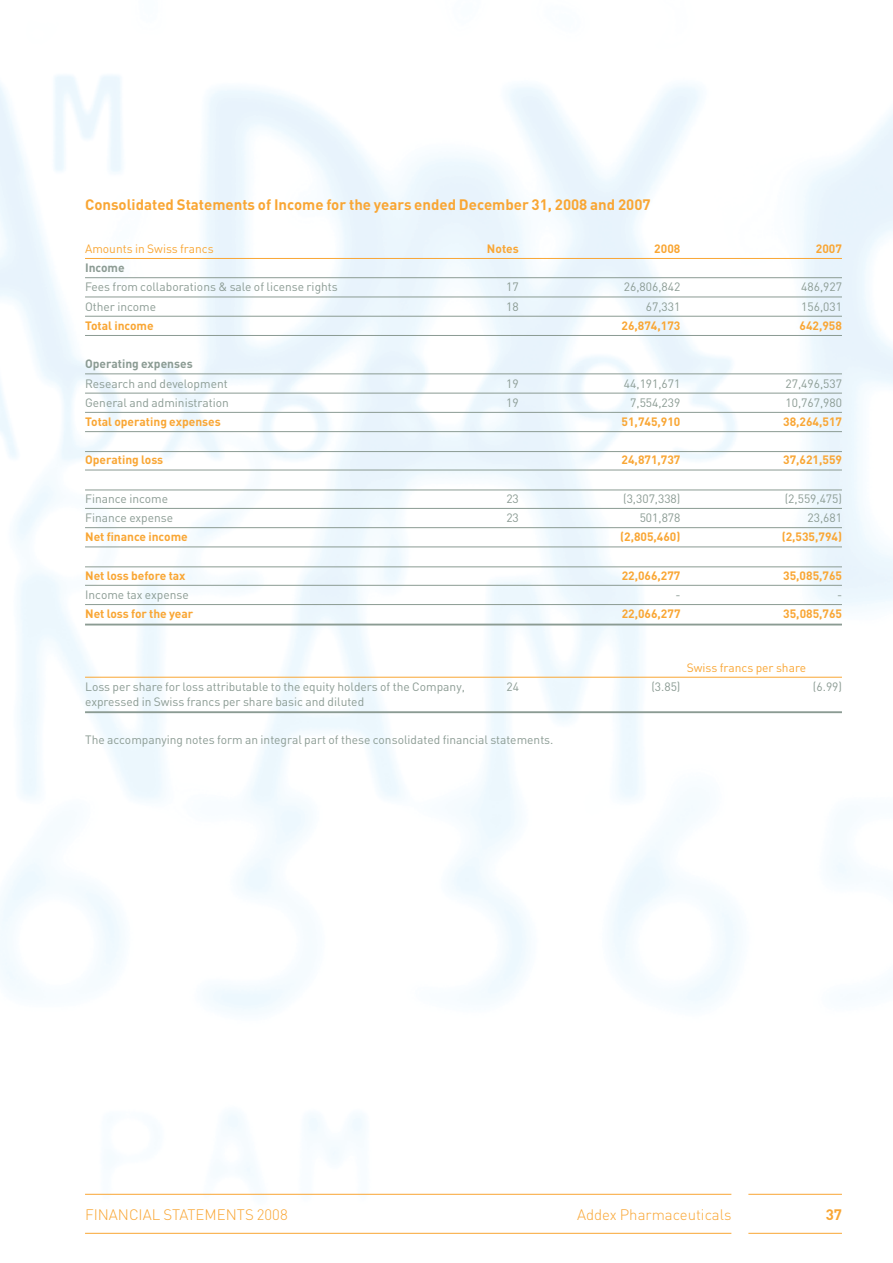
<style>
.page{position:relative;width:893px;height:1263px;background:#fff}
.page>*{position:absolute;margin:0;border:0;box-sizing:border-box;transform-origin:0 0}
.t1{font:700 15px "DIN";color:#f9a634}
.t2{font:300 15px "DIN";color:#f9a634}
.t3{font:12px "DIN";color:#8b9b93}
.t4{font:700 12px "DIN";color:#f9a634}
.t5{font:12px "DIN";color:#f9a634}
.t6{font:700 12px "DIN";color:#8b9b93}
</style>
<div class="page">
<hr style="left:85px;top:258px;width:757px;height:1px;background:#f9a634">
<hr style="left:85px;top:277px;width:757px;height:1px;background:#8b9b93">
<hr style="left:85px;top:297px;width:757px;height:1px;background:#8b9b93">
<hr style="left:85px;top:316px;width:757px;height:1px;background:#8b9b93">
<hr style="left:85px;top:335px;width:757px;height:1px;background:#8b9b93">
<hr style="left:85px;top:374px;width:757px;height:1px;background:#8b9b93">
<hr style="left:85px;top:393px;width:757px;height:1px;background:#8b9b93">
<hr style="left:85px;top:412px;width:757px;height:1px;background:#8b9b93">
<hr style="left:85px;top:431px;width:757px;height:1px;background:#8b9b93">
<hr style="left:85px;top:451px;width:757px;height:1px;background:#8b9b93">
<hr style="left:85px;top:470px;width:757px;height:1px;background:#8b9b93">
<hr style="left:85px;top:490px;width:757px;height:1px;background:#8b9b93">
<hr style="left:85px;top:508px;width:757px;height:1px;background:#8b9b93">
<hr style="left:85px;top:527px;width:757px;height:1px;background:#8b9b93">
<hr style="left:85px;top:547px;width:757px;height:1px;background:#8b9b93">
<hr style="left:85px;top:567px;width:757px;height:1px;background:#8b9b93">
<hr style="left:85px;top:585px;width:757px;height:1px;background:#8b9b93">
<hr style="left:85px;top:604px;width:757px;height:1px;background:#8b9b93">
<hr style="left:85px;top:624px;width:757px;height:1px;background:#8b9b93">
<hr style="left:85px;top:677px;width:757px;height:1px;background:#f9a634">
<hr style="left:85px;top:711px;width:757px;height:2px;background:#8b9b93">
<hr style="left:748px;top:1194px;width:94px;height:1px;background:#f9a634">
<hr style="left:748px;top:1233px;width:94px;height:1px;background:#f9a634">
<hr style="left:85px;top:1194px;width:646px;height:1px;background:#f9a634">
<hr style="left:85px;top:1233px;width:646px;height:1px;background:#f9a634">
<p class="t1" style="left:85px;top:195px;width:567px">Consolidated Statements of Income for the years ended December 31, 2008 and 2007</p>
<p class="t5" style="left:85px;top:241px;width:130px">Amounts in Swiss francs</p>
<p class="t4" style="left:487px;top:241px;width:33px">Notes</p>
<p class="t4" style="left:654px;top:241px;width:28px">2008</p>
<p class="t4" style="left:816px;top:241px;width:28px">2007</p>
<p class="t6" style="left:85px;top:260px;width:41px">Income</p>
<p class="t3" style="left:85px;top:280px;width:254px">Fees from collaborations &amp; sale of license rights</p>
<p class="t3" style="left:506px;top:280px;width:14px">17</p>
<p class="t3" style="left:624px;top:280px;width:58px">26,806,842</p>
<p class="t3" style="left:801px;top:280px;width:42px">486,927</p>
<p class="t3" style="left:85px;top:299px;width:73px">Other income</p>
<p class="t3" style="left:506px;top:299px;width:14px">18</p>
<p class="t3" style="left:646px;top:299px;width:36px">67,331</p>
<p class="t3" style="left:801px;top:299px;width:42px">156,031</p>
<p class="t4" style="left:85px;top:318px;width:70px">Total income</p>
<p class="t4" style="left:622px;top:318px;width:60px">26,874,173</p>
<p class="t4" style="left:799px;top:318px;width:44px">642,958</p>
<p class="t6" style="left:85px;top:356px;width:109px">Operating expenses</p>
<p class="t3" style="left:85px;top:376px;width:144px">Research and development</p>
<p class="t3" style="left:506px;top:376px;width:14px">19</p>
<p class="t3" style="left:624px;top:376px;width:58px">44,191,671</p>
<p class="t3" style="left:785px;top:376px;width:58px">27,496,537</p>
<p class="t3" style="left:85px;top:395px;width:145px">General and administration</p>
<p class="t3" style="left:506px;top:395px;width:14px">19</p>
<p class="t3" style="left:630px;top:395px;width:52px">7,554,239</p>
<p class="t3" style="left:786px;top:395px;width:58px">10,767,980</p>
<p class="t4" style="left:85px;top:414px;width:137px">Total operating expenses</p>
<p class="t4" style="left:622px;top:414px;width:60px">51,745,910</p>
<p class="t4" style="left:783px;top:414px;width:60px">38,264,517</p>
<p class="t4" style="left:85px;top:452px;width:80px">Operating loss</p>
<p class="t4" style="left:622px;top:452px;width:60px">24,871,737</p>
<p class="t4" style="left:783px;top:452px;width:60px">37,621,559</p>
<p class="t3" style="left:85px;top:491px;width:84px">Finance income</p>
<p class="t3" style="left:506px;top:491px;width:14px">23</p>
<p class="t3" style="left:623px;top:491px;width:59px">(3,307,338)</p>
<p class="t3" style="left:785px;top:491px;width:59px">(2,559,475)</p>
<p class="t3" style="left:85px;top:510px;width:90px">Finance expense</p>
<p class="t3" style="left:506px;top:510px;width:14px">23</p>
<p class="t3" style="left:640px;top:510px;width:42px">501,878</p>
<p class="t3" style="left:808px;top:510px;width:36px">23,681</p>
<p class="t4" style="left:85px;top:529px;width:104px">Net finance income</p>
<p class="t4" style="left:620px;top:529px;width:62px">(2,805,460)</p>
<p class="t4" style="left:782px;top:529px;width:62px">(2,535,794)</p>
<p class="t4" style="left:85px;top:568px;width:102px">Net loss before tax</p>
<p class="t4" style="left:622px;top:568px;width:60px">22,066,277</p>
<p class="t4" style="left:783px;top:568px;width:60px">35,085,765</p>
<p class="t3" style="left:85px;top:587px;width:105px">Income tax expense</p>
<p class="t3" style="left:675px;top:587px;width:7px">-</p>
<p class="t3" style="left:837px;top:587px;width:7px">-</p>
<p class="t4" style="left:85px;top:606px;width:110px">Net loss for the year</p>
<p class="t4" style="left:622px;top:606px;width:60px">22,066,277</p>
<p class="t4" style="left:783px;top:606px;width:60px">35,085,765</p>
<p class="t5" style="left:687px;top:660px;width:121px">Swiss francs per share</p>
<p class="t3" style="left:85px;top:679px;width:381px">Loss per share for loss attributable to the equity holders of the Company,</p>
<p class="t3" style="left:506px;top:679px;width:14px">24</p>
<p class="t3" style="left:651px;top:679px;width:31px">(3.85)</p>
<p class="t3" style="left:813px;top:679px;width:31px">(6.99)</p>
<p class="t3" style="left:85px;top:694px;width:280px">expressed in Swiss francs per share basic and diluted</p>
<p class="t3" style="left:85px;top:732px;width:470px">The accompanying notes form an integral part of these consolidated financial statements.</p>
<p class="t1" style="left:85px;top:1205px;width:29px">0 / 0</p>
<p class="t1" style="left:814px;top:1205px;width:29px">0 / 0</p>
<p class="t2" style="left:85px;top:1205px;width:204px">FINANCIAL STATEM ENTS 2008</p>
<p class="t2" style="left:577px;top:1205px;width:156px">Addex Pharmaceuticals</p>
<p class="t1" style="left:826px;top:1205px;width:18px">37</p>
</div>
